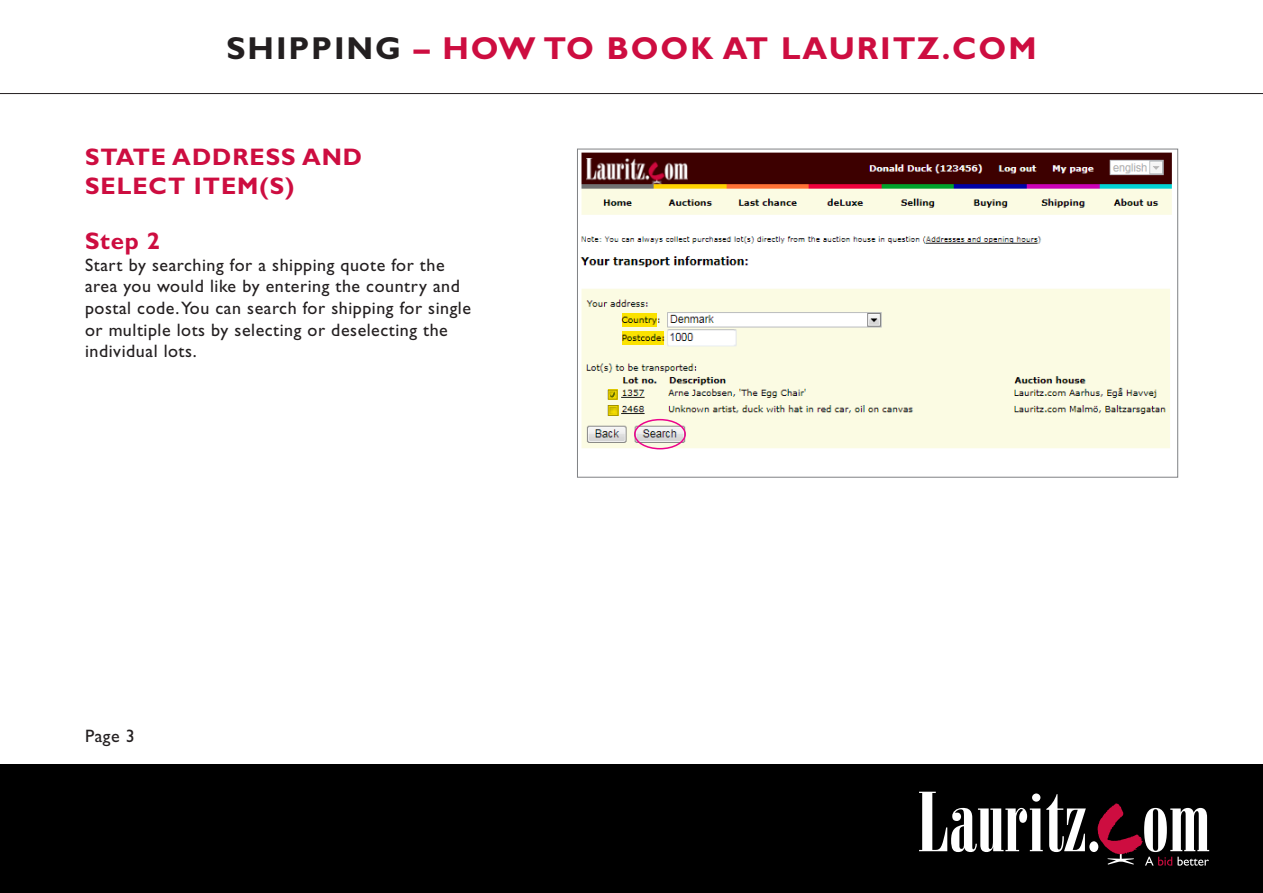
<style>
.page{position:relative;width:1263px;height:893px;background:#fff}
.page>*{position:absolute;margin:0;border:0;box-sizing:border-box;transform-origin:0 0}
.t1{font:700 31.8px "Gill Sans Std";letter-spacing:.06em;color:#cd0d40}
.t2{font:700 24px "Gill Sans Std";letter-spacing:.04em;color:#cd0d40}
.t3{font:18px/21.6px "Gill Sans Std";letter-spacing:.03em;color:#231f20}
.s1{color:#231f20}
</style>
<div class="page">
<div style="left:0;top:764px;width:1263px;height:129px;background:#000"></div>
<svg style="left:919px;top:792px;width:167px;height:60px"></svg>
<div style="left:1089px;top:841px;width:9px;height:11px;background:#fff;border-radius:50%"></div>
<svg style="left:1097px;top:803px;width:112px;height:63px"></svg>
<img style="left:580px;top:152px;width:592px;height:298px">
<hr style="left:0;top:93px;width:1263px;height:1px;background:#231f20">
<div style="left:634px;top:419px;width:52px;height:30px;border:2px solid #ed028c;border-radius:50%"></div>
<svg style="left:622px;top:313px;width:34px;height:13px"></svg>
<svg style="left:622px;top:332px;width:41px;height:13px"></svg>
<svg style="left:608px;top:390px;width:10px;height:10px"></svg>
<svg style="left:608px;top:405px;width:11px;height:10px"></svg>
<p class="t1" style="left:226px;top:29px;width:811px"><span class="s1">SHIPPING</span> – HOW TO BOOK AT LAURITZ.COM</p>
<p class="t2" style="left:85px;top:143px;width:279px">STATE ADDRESS AND</p>
<p class="t2" style="left:85px;top:172px;width:211px">SELECT ITEM(S)</p>
<p class="t2" style="left:85px;top:227px;width:76px">Step 2</p>
<p class="t3" style="left:85px;top:254px;width:387px">Start by searching for a shipping quote for the area you would like by entering the country and postal code. You can search for shipping for single or multiple lots by selecting or deselecting the individual lots.</p>
<p class="t3" style="left:85px;top:725px;width:51px">Page 3</p>
</div>
